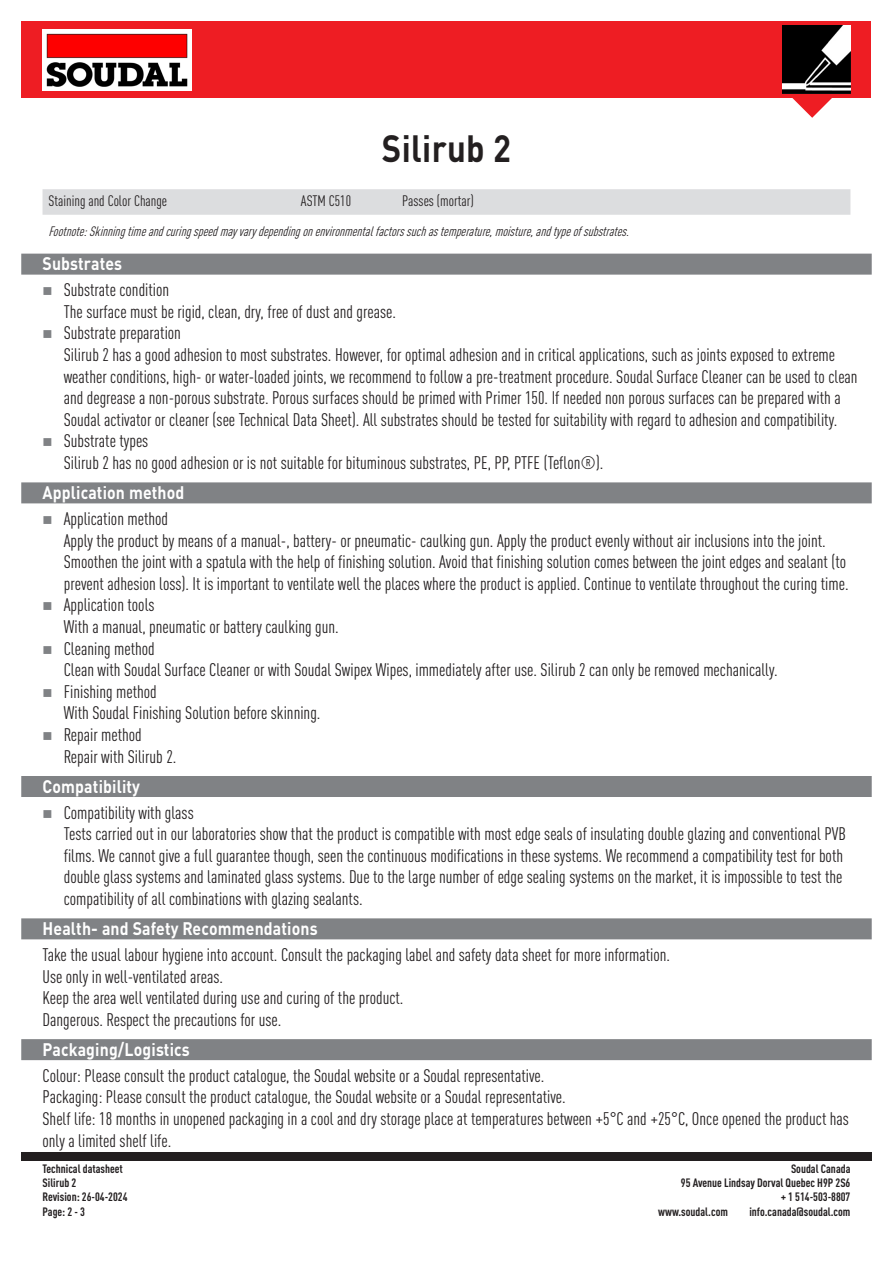
<style>
.page{position:relative;width:893px;height:1263px;background:#fff}
.page>*{position:absolute;margin:0;border:0;box-sizing:border-box;transform-origin:0 0}
.t1{font:700 37.5px "DIN Pro";letter-spacing:.01em;color:#231f20;scale:.88 1}
.Body_tekst{font:condensed 18px/21.6px "DIN Pro";color:#231f20}
.Labels{font:700 18px "DIN Pro";letter-spacing:.01em;color:#fff;scale:.88 1}
.TechData{font:condensed 15px "DIN Pro";color:#231f20}
.Technical_data_footer{font:italic condensed 13.5px "DIN Pro";color:#231f20}
.Disclaimer{font:700 condensed 12px "DIN Pro";color:#231f20}
</style>
<div class="page">
<div style="left:21px;top:1152px;width:851px;height:9px;background:#231f20"></div>
<div style="left:21px;top:21px;width:850px;height:77px;background:#ee1d23"></div>
<svg style="left:792px;top:98px;width:40px;height:20px"></svg>
<img style="left:43px;top:29px;width:149px;height:61px">
<img style="left:782px;top:26px;width:68px;height:68px">
<div style="left:21px;top:254px;width:851px;height:21px;background:#808285"></div>
<div style="left:21px;top:482px;width:851px;height:21px;background:#808285"></div>
<div style="left:21px;top:776px;width:851px;height:21px;background:#808285"></div>
<div style="left:21px;top:918px;width:851px;height:21px;background:#808285"></div>
<div style="left:21px;top:1039px;width:851px;height:21px;background:#808285"></div>
<div style="left:43px;top:189px;width:807px;height:26px;background:#dcdddf"></div>
<p class="t1" style="left:382px;top:117px;width:148px">Silirub 2</p>
<p class="TechData" style="left:49px;top:190px;width:120px">Staining and Color Change</p>
<p class="TechData" style="left:301px;top:190px;width:52px">ASTM C510</p>
<p class="TechData" style="left:402px;top:190px;width:73px">Passes (mortar)</p>
<p class="Technical_data_footer" style="left:49px;top:222px;width:586px">Footnote:Skinningtimeandcuringspeedmay vary dependingonenvironmentalfactorssuchastemperature,moisture,andtypeofsubstrates.</p>
<p class="Labels" style="left:43px;top:249px;width:92px">Substrates</p>
<p class="Body_tekst" style="left:64px;top:278px;width:334px">Substrate condition<br>The surface must be rigid, clean, dry, free of dust and grease.</p>
<p class="Body_tekst" style="left:64px;top:321px;width:795px">Substrate preparation<br>Silirub 2 has a good adhesion to most substrates. However, for optimal adhesion and in critical applications, such as joints exposed to extreme weather conditions, high- or water-loaded joints, we recommend to follow a pre-treatment procedure. Soudal Surface Cleaner can be used to clean and degrease a non-porous substrate. Porous surfaces should be primed with Primer 150. If needed non porous surfaces can be prepared with a Soudal activator or cleaner (see Technical Data Sheet). All substrates should be tested for suitability with regard to adhesion and compatibility.</p>
<p class="Body_tekst" style="left:64px;top:429px;width:541px">Substrate types<br>Silirub 2 has no good adhesion or is not suitable for bituminous substrates, PE, PP, PTFE (Teflon®).</p>
<p class="Labels" style="left:43px;top:478px;width:163px">Application method</p>
<p class="Body_tekst" style="left:64px;top:506px;width:786px">Application method<br>Apply the product by means of a manual-, battery- or pneumatic- caulking gun. Apply the product evenly without air inclusions into the joint.<br>Smoothen the joint with a spatula with the help of finishing solution. Avoid that finishing solution comes between the joint edges and sealant (to prevent adhesion loss). It is important to ventilate well the places where the product is applied. Continue to ventilate throughout the curing time.</p>
<p class="Body_tekst" style="left:64px;top:593px;width:276px">Application tools<br>With a manual, pneumatic or battery caulking gun.</p>
<p class="Body_tekst" style="left:64px;top:636px;width:715px">Cleaning method<br>Clean with Soudal Surface Cleaner or with Soudal Swipex Wipes, immediately after use. Silirub 2 can only be removed mechanically.</p>
<p class="Body_tekst" style="left:64px;top:679px;width:258px">Finishing method<br>With Soudal Finishing Solution before skinning.</p>
<p class="Body_tekst" style="left:64px;top:722px;width:114px">Repair method<br>Repair with Silirub 2.</p>
<p class="Labels" style="left:43px;top:771px;width:112px">Compatibility</p>
<p class="Body_tekst" style="left:64px;top:800px;width:784px">Compatibility with glass<br>Tests carried out in our laboratories show that the product is compatible with most edge seals of insulating double glazing and conventional PVB films. We cannot give a full guarantee though, seen the continuous modifications in these systems. We recommend a compatibility test for both double glass systems and laminated glass systems. Due to the large number of edge sealing systems on the market, it is impossible to test the compatibility of all combinations with glazing sealants.</p>
<p class="Labels" style="left:43px;top:913px;width:314px">Health- and Safety Recommendations</p>
<p class="Body_tekst" style="left:43px;top:942px;width:629px">Take the usual labour hygiene into account. Consult the packaging label and safety data sheet for more information.</p>
<p class="Body_tekst" style="left:43px;top:964px;width:182px">Use only in well-ventilated areas.</p>
<p class="Body_tekst" style="left:43px;top:986px;width:362px">Keep the area well ventilated during use and curing of the product.</p>
<p class="Body_tekst" style="left:43px;top:1007px;width:240px">Dangerous. Respect the precautions for use.</p>
<p class="Labels" style="left:43px;top:1034px;width:169px">Packaging/Logistics</p>
<p class="Body_tekst" style="left:43px;top:1063px;width:808px">Colour: Please consult the product catalogue, the Soudal website or a Soudal representative.<br>Packaging: Please consult the product catalogue, the Soudal website or a Soudal representative.<br>Shelf life: 18 months in unopened packaging in a cool and dry storage place at temperatures between +5°C and +25°C, Once opened the product has only a limited shelf life.</p>
<p class="Disclaimer" style="left:43px;top:1159px;width:82px">Technical datasheet</p>
<p class="Disclaimer" style="left:43px;top:1174px;width:35px">Silirub 2</p>
<p class="Disclaimer" style="left:43px;top:1188px;width:86px">Revision: 26-04-2024</p>
<p class="Disclaimer" style="left:43px;top:1202px;width:44px">Page: 2 - 3</p>
<p class="Disclaimer" style="left:791px;top:1159px;width:61px">Soudal Canada</p>
<p class="Disclaimer" style="left:681px;top:1174px;width:171px">95 Avenue Lindsay Dorval Quebec H9P 2S6</p>
<p class="Disclaimer" style="left:781px;top:1188px;width:71px">+ 1 514-503-8807</p>
<p class="Disclaimer" style="left:658px;top:1202px;width:71px">www.soudal.com</p>
<p class="Disclaimer" style="left:749px;top:1202px;width:103px">info.canada@soudal.com</p>
</div>
